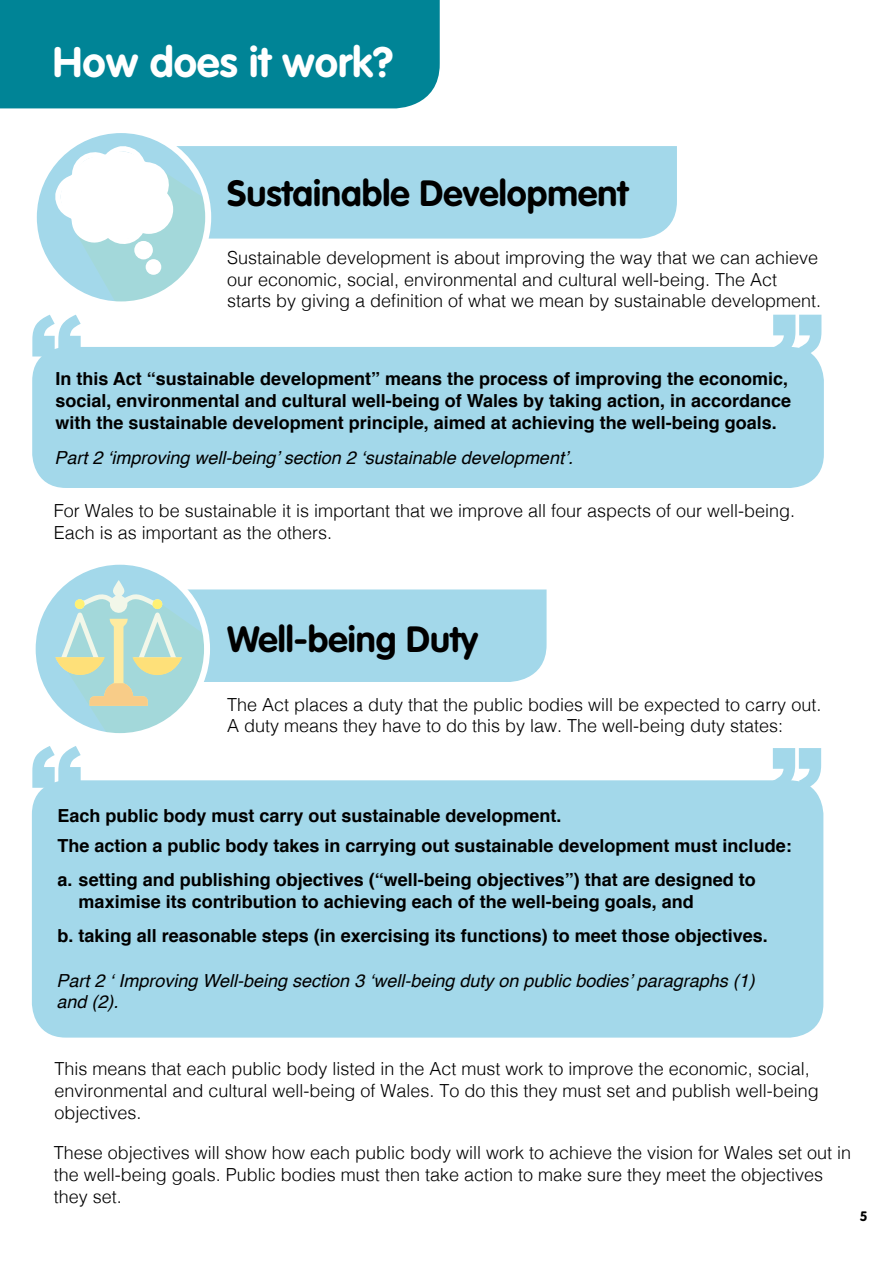
<style>
.page{position:relative;width:893px;height:1263px;background:#fff}
.page>*{position:absolute;margin:0;border:0;box-sizing:border-box;transform-origin:0 0}
.t1{font:700 42px "VAG Rounded Std";color:#fff}
.t2{font:700 36px "VAG Rounded Std";color:#000}
.t3{font:300 18px/21.6px "Helvetica";color:#000}
.t4{font:700 18px/21.6px "Helvetica";color:#000}
.t5{font:italic 18px/21.6px "Helvetica";color:#000}
.t6{font:700 13.5px "VAG Rounded Std";color:#000}
</style>
<div class="page">
<div style="left:32px;top:780px;width:791px;height:257px;background:#a3d8ea;border-radius:34px"></div>
<div style="left:32px;top:347px;width:792px;height:141px;background:#a3d8ea;border-radius:34px"></div>
<div style="left:207px;top:146px;width:470px;height:93px;background:#a3d8ea"></div>
<div style="left:0;top:0;width:440px;height:108px;background:#008496"></div>
<svg style="left:33px;top:129px;width:174px;height:174px;fill:#a3d8ea"></svg>
<svg style="left:55px;top:146px;width:152px;height:154px"></svg>
<div style="left:137px;top:243px;width:13px;height:14px;background:#fff;border-radius:50%"></div>
<div style="left:146px;top:259px;width:15px;height:16px;background:#fff;border-radius:50%"></div>
<div style="left:94px;top:151px;width:55px;height:55px;background:#fff;border-radius:50%"></div>
<div style="left:72px;top:156px;width:54px;height:55px;background:#fff;border-radius:50%"></div>
<div style="left:61px;top:170px;width:54px;height:54px;background:#fff;border-radius:50%"></div>
<div style="left:71px;top:185px;width:54px;height:54px;background:#fff;border-radius:50%"></div>
<div style="left:95px;top:185px;width:54px;height:55px;background:#fff;border-radius:50%"></div>
<div style="left:111px;top:161px;width:54px;height:54px;background:#fff;border-radius:50%"></div>
<div style="left:124px;top:185px;width:49px;height:49px;background:#fff;border-radius:50%"></div>
<svg style="left:33px;top:560px;width:174px;height:175px;fill:#a3d8ea"></svg>
<svg style="left:55px;top:580px;width:492px;height:152px"></svg>
<div style="left:75px;top:599px;width:10px;height:10px;background:#fff174;border-radius:50%"></div>
<div style="left:152px;top:599px;width:10px;height:10px;background:#fff174;border-radius:50%"></div>
<svg style="left:32px;top:315px;width:49px;height:41px"></svg>
<svg style="left:32px;top:746px;width:49px;height:42px"></svg>
<svg style="left:773px;top:315px;width:48px;height:41px"></svg>
<svg style="left:773px;top:748px;width:48px;height:42px"></svg>
<div style="left:30px;top:559px;width:180px;height:180px;border:6px solid #fff;border-radius:50%"></div>
<div style="left:31px;top:127px;width:180px;height:180px;border:6px solid #fff;border-radius:50%"></div>
<h1 class="t1" style="left:53px;top:37px;width:342px">How does it work?</h1>
<h2 class="t2" style="left:227px;top:172px;width:402px">Sustainable Development</h2>
<p class="t3" style="left:227px;top:246px;width:596px">Sustainable development is about improving the way that we can achieve our economic, social, environmental and cultural well-being. The Act starts by giving a definition of what we mean by sustainable development.</p>
<p class="t4" style="left:56px;top:368px;width:737px">In this Act “sustainable development” means the process of improving the economic, social, environmental and cultural well-being of Wales by taking action, in accordance with the sustainable development principle, aimed at achieving the well-being goals.</p>
<p class="t5" style="left:54px;top:448px;width:520px">Part 2 ‘improving well-being’ section 2 ‘sustainable development’.</p>
<p class="t3" style="left:54px;top:498px;width:743px">For Wales to be sustainable it is important that we improve all four aspects of our well-being.<br>Each is as important as the others.</p>
<h2 class="t2" style="left:227px;top:618px;width:252px">Well-being Duty</h2>
<p class="t3" style="left:227px;top:692px;width:596px">The Act places a duty that the public bodies will be expected to carry out.<br>A duty means they have to do this by law. The well-being duty states:</p>
<p class="t4" style="left:57px;top:801px;width:736px;line-height:30.2px">Each public body must carry out sustainable development.<br>The action a public body takes in carrying out sustainable development must include:</p>
<p class="t4" style="left:79px;top:869px;width:679px;text-indent:-21px">a. setting and publishing objectives (“well-being objectives”) that are designed to maximise its contribution to achieving each of the well-being goals, and</p>
<p class="t4" style="left:57px;top:925px;width:712px">b. taking all reasonable steps (in exercising its functions) to meet those objectives.</p>
<p class="t5" style="left:57px;top:970px;width:700px">Part 2 ‘ Improving Well-being section 3 ‘well-being duty on public bodies’ paragraphs (1) and (2).</p>
<p class="t3" style="left:54px;top:1057px;width:766px">This means that each public body listed in the Act must work to improve the economic, social, environmental and cultural well-being of Wales. To do this they must set and publish well-being objectives.</p>
<p class="t3" style="left:54px;top:1141px;width:799px">These objectives will show how each public body will work to achieve the vision for Wales set out in the well-being goals. Public bodies must then take action to make sure they meet the objectives they set.</p>
<p class="t6" style="left:860px;top:1208px;width:9px">5</p>
</div>
